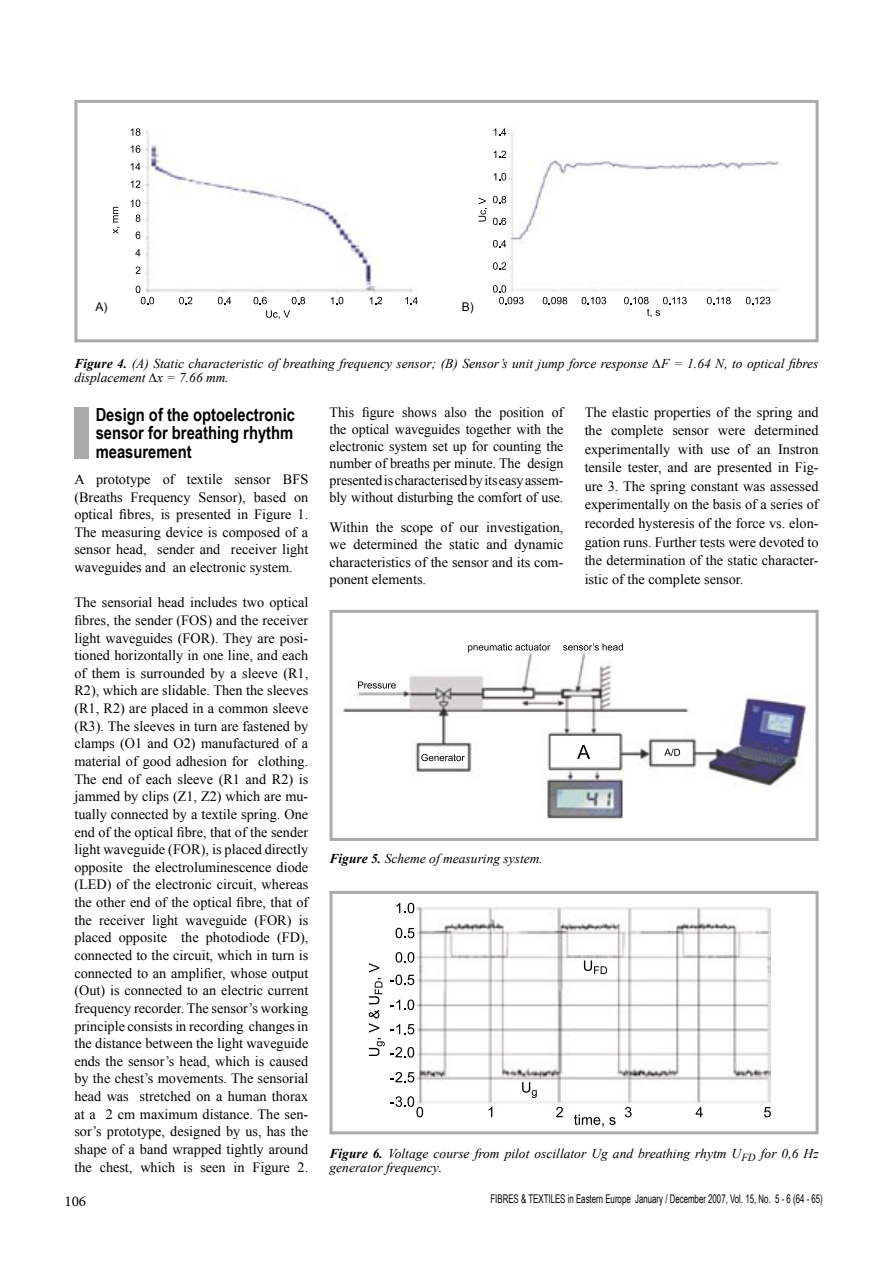
<style>
.page{position:relative;width:893px;height:1263px;background:#fff}
.page>*{position:absolute;margin:0;border:0;box-sizing:border-box;transform-origin:0 0}
.Podtytuł_1{font:700 18px/18.6px "Arial Narrow";color:#000;text-align:justify}
.t1{font:15px "Minion Pro";color:#000}
.Normalny{font:14.25px/17.7px "Times New Roman";color:#000;text-align:justify}
.Podpis{font:italic 13.5px/13.5px "Times New Roman";color:#000}
.t2{font:12px "Arial Narrow";color:#000;scale:.8 1}
.Tytuł{font:12px "Arial";color:#000}
.s1{font-weight:700}
.s2{color:#939393}
.s3{font-size:14.25px}
</style>
<div class="page">
<img style="left:144px;top:130px;width:269px;height:164px">
<svg style="left:266px;top:310px;width:24px;height:9px"></svg>
<svg style="left:113px;top:207px;width:7px;height:27px"></svg>
<svg style="left:179px;top:297px;width:13px;height:7px"></svg>
<svg style="left:218px;top:297px;width:13px;height:7px"></svg>
<svg style="left:254px;top:297px;width:13px;height:7px"></svg>
<svg style="left:292px;top:297px;width:13px;height:7px"></svg>
<svg style="left:331px;top:297px;width:12px;height:7px"></svg>
<svg style="left:370px;top:297px;width:12px;height:7px"></svg>
<svg style="left:405px;top:297px;width:13px;height:7px"></svg>
<svg style="left:131px;top:128px;width:9px;height:8px"></svg>
<svg style="left:131px;top:145px;width:9px;height:8px"></svg>
<svg style="left:131px;top:163px;width:9px;height:7px"></svg>
<svg style="left:131px;top:180px;width:9px;height:8px"></svg>
<svg style="left:131px;top:200px;width:9px;height:7px"></svg>
<svg style="left:136px;top:214px;width:4px;height:8px"></svg>
<svg style="left:136px;top:231px;width:4px;height:8px"></svg>
<svg style="left:135px;top:249px;width:5px;height:7px"></svg>
<svg style="left:136px;top:267px;width:4px;height:7px"></svg>
<svg style="left:136px;top:286px;width:18px;height:18px"></svg>
<img style="left:343px;top:645px;width:469px;height:174px">
<svg style="left:358px;top:681px;width:38px;height:7px"></svg>
<svg style="left:421px;top:754px;width:44px;height:7px"></svg>
<svg style="left:468px;top:643px;width:82px;height:9px"></svg>
<svg style="left:563px;top:643px;width:60px;height:7px"></svg>
<svg style="left:664px;top:749px;width:16px;height:7px"></svg>
<svg style="left:577px;top:745px;width:13px;height:14px"></svg>
<div style="left:330px;top:610px;width:489px;height:231px;border:3px solid #aaa"></div>
<img style="left:416px;top:906px;width:354px;height:198px">
<svg style="left:584px;top:960px;width:23px;height:14px"></svg>
<svg style="left:522px;top:1082px;width:15px;height:16px"></svg>
<svg style="left:574px;top:1114px;width:42px;height:13px"></svg>
<svg style="left:489px;top:1107px;width:3px;height:10px"></svg>
<svg style="left:556px;top:1107px;width:7px;height:10px"></svg>
<svg style="left:625px;top:1107px;width:7px;height:10px"></svg>
<svg style="left:696px;top:1107px;width:7px;height:10px"></svg>
<svg style="left:764px;top:1107px;width:7px;height:10px"></svg>
<svg style="left:397px;top:903px;width:17px;height:10px"></svg>
<svg style="left:396px;top:928px;width:18px;height:10px"></svg>
<svg style="left:390px;top:1072px;width:24px;height:10px"></svg>
<svg style="left:390px;top:1096px;width:33px;height:21px"></svg>
<svg style="left:369px;top:952px;width:45px;height:105px"></svg>
<div style="left:330px;top:891px;width:489px;height:243px;border:3px solid #aaa"></div>
<img style="left:487px;top:130px;width:293px;height:175px">
<svg style="left:543px;top:297px;width:24px;height:7px"></svg>
<svg style="left:582px;top:297px;width:24px;height:7px"></svg>
<svg style="left:624px;top:297px;width:63px;height:20px"></svg>
<svg style="left:707px;top:297px;width:24px;height:7px"></svg>
<svg style="left:746px;top:297px;width:24px;height:7px"></svg>
<svg style="left:494px;top:128px;width:12px;height:8px"></svg>
<svg style="left:494px;top:151px;width:12px;height:7px"></svg>
<svg style="left:494px;top:173px;width:12px;height:7px"></svg>
<svg style="left:493px;top:196px;width:13px;height:7px"></svg>
<svg style="left:493px;top:218px;width:13px;height:7px"></svg>
<svg style="left:493px;top:240px;width:13px;height:7px"></svg>
<svg style="left:493px;top:262px;width:13px;height:8px"></svg>
<svg style="left:493px;top:285px;width:31px;height:19px"></svg>
<svg style="left:479px;top:198px;width:8px;height:24px"></svg>
<div style="left:74px;top:100px;width:745px;height:242px;border:3px solid #aaa"></div>
<div style="left:74px;top:407px;width:15px;height:51px;background:#aaa"></div>
<p class="Tytuł" style="left:96px;top:298px;width:13px">A)</p>
<p class="Tytuł" style="left:462px;top:298px;width:13px">B)</p>
<p class="Podpis" style="left:74px;top:357px;width:746px"><span class="s1">Figure 4.</span> (A) Static characteristic of breathing frequency sensor; (B) Sensor’s unit jump force response ∆F = 1.64 N, to optical fibres displacement ∆x = 7.66 mm.</p>
<p class="Podtytuł_1" style="left:96px;top:404px;width:201px;text-indent:-21px"><span class="s2">■</span> Design of the optoelectronic sensor for breathing rhythm measurement</p>
<p class="Normalny" style="left:74px;top:470px;width:235px">A prototype of textile sensor BFS (Breaths Frequency Sensor), based on optical fibres, is presented in Figure 1.<br>The measuring device is composed of a sensor head, sender and receiver light waveguides and an electronic system.</p>
<p class="Normalny" style="left:74px;top:593px;width:235px">The sensorial head includes two optical fibres, the sender (FOS) and the receiver light waveguides (FOR). They are posi&shy;tioned horizontally in one line, and each of them is surrounded by a sleeve (R1, R2), which are slidable. Then the sleeves (R1, R2) are placed in a common sleeve (R3). The sleeves in turn are fastened by clamps (O1 and O2) manufactured of a material of good adhesion for clothing.<br>The end of each sleeve (R1 and R2) is jammed by clips (Z1, Z2) which are mu&shy;tually connected by a textile spring. One end of the optical fibre, that of the sender light waveguide (FOR), is placed directly opposite the electroluminescence diode (LED) of the electronic circuit, whereas the other end of the optical fibre, that of the receiver light waveguide (FOR) is placed opposite the photodiode (FD), connected to the circuit, which in turn is connected to an amplifier, whose output (Out) is connected to an electric current frequency recorder. The sensor’s working principle consists in recording changes in the distance between the light waveguide ends the sensor’s head, which is caused by the chest’s movements. The sensorial head was stretched on a human thorax at a 2 cm maximum distance. The sen&shy;sor’s prototype, designed by us, has the shape of a band wrapped tightly around the chest, which is seen in Figure 2.</p>
<p class="Normalny" style="left:330px;top:403px;width:235px;line-height:17.1px">This figure shows also the position of the optical waveguides together with the electronic system set up for counting the number of breaths per minute. The design presented is characterised by its easy assem&shy;bly without disturbing the comfort of use.</p>
<p class="Normalny" style="left:330px;top:519px;width:235px;line-height:17.1px">Within the scope of our investigation, we determined the static and dynamic characteristics of the sensor and its com&shy;ponent elements.</p>
<p class="Normalny" style="left:585px;top:402px;width:235px;line-height:18.6px">The elastic properties of the spring and the complete sensor were determined experimentally with use of an Instron tensile tester, and are presented in Fig&shy;ure 3. The spring constant was assessed experimentally on the basis of a series of recorded hysteresis of the force vs. elon&shy;gation runs. Further tests were devoted to the determination of the static character&shy;istic of the complete sensor.</p>
<p class="Podpis" style="left:330px;top:851px;width:215px"><span class="s1">Figure 5.</span> Scheme of measuring system.</p>
<p class="Podpis" style="left:330px;top:1146px;width:491px"><span class="s1">Figure 6.</span> Voltage course from pilot oscillator Ug and breathing rhytm U<sub>FD</sub> for 0,6 Hz generator frequency<span class="s3">.</span></p>
<p class="t1" style="left:64px;top:1192px;width:23px">106</p>
<p class="t2" style="left:490px;top:1190px;width:417px">FIBRES &amp; TEXTILES in Eastern Europe January / December 2007, Vol. 15, No. 5 - 6 (64 - 65)</p>
</div>
